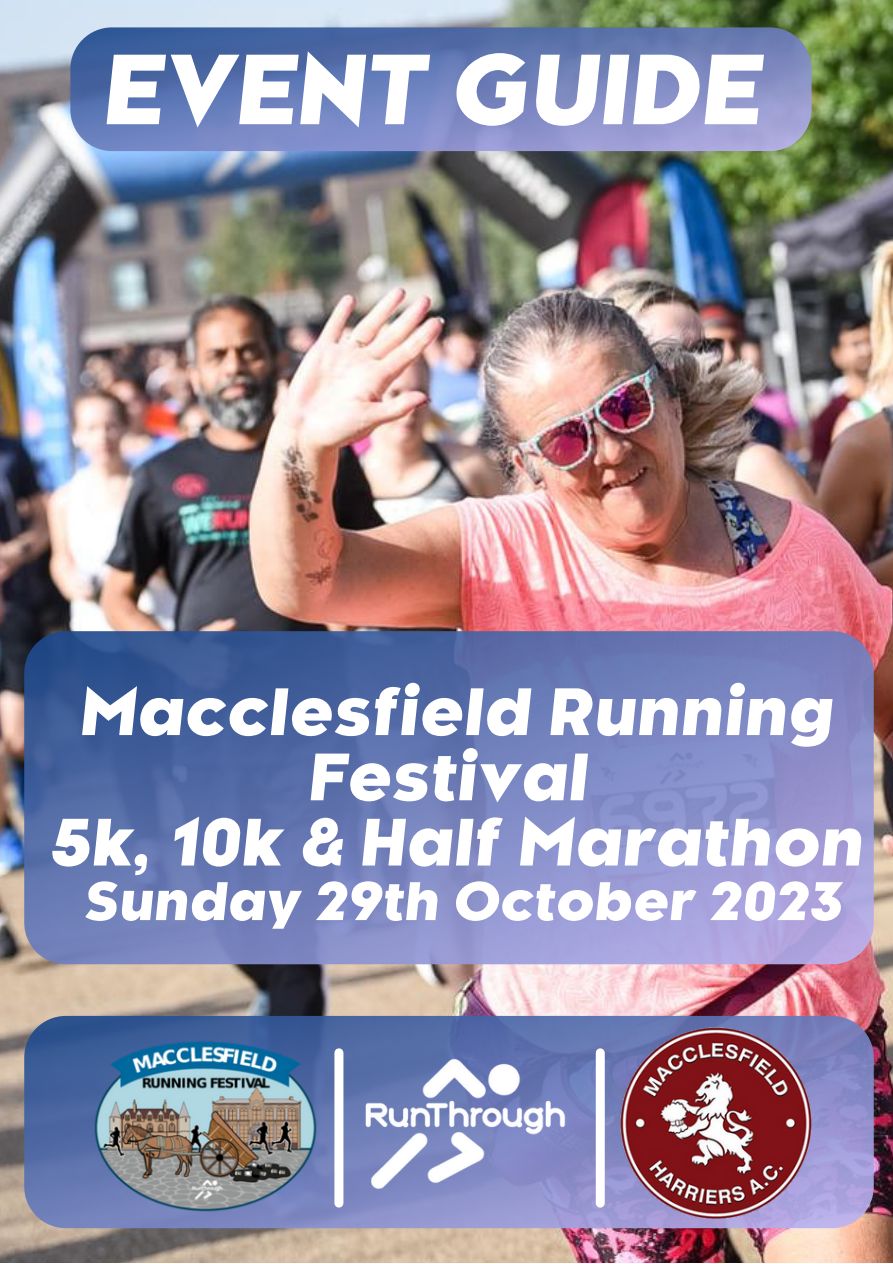
<style>
.page{position:relative;width:893px;height:1264px;background:#fff}
.page>*{position:absolute;margin:0;border:0;box-sizing:border-box;transform-origin:0 0}
.t1{font:italic 800 92.7px "Kessel 105";color:#fff}
.t2{font:italic 800 62.25px/65.2px "Kessel 105";color:#fff;text-align:center}
.t3{font:italic 800 50.55px "Kessel 105";color:#fff}
</style>
<div class="page">
<img style="left:0;top:0;width:892px;height:1262px">
<svg style="left:70px;top:27px;width:741px;height:124px"></svg>
<svg style="left:24px;top:631px;width:849px;height:333px"></svg>
<svg style="left:24px;top:1015px;width:849px;height:213px"></svg>
<img style="left:73px;top:1027px;width:264px;height:191px">
<img style="left:620px;top:1027px;width:191px;height:191px">
<img style="left:334px;top:1038px;width:270px;height:169px">
<div style="left:334px;top:1052px;width:9px;height:151px;background:#fff"></div>
<div style="left:595px;top:1052px;width:9px;height:151px;background:#fff"></div>
<p class="t1" style="left:101px;top:37px;width:660px">EVENT GUIDE</p>
<p class="t2" style="left:78px;top:682px;width:755px">Macclesfield Running<br>Festival</p>
<p class="t2" style="left:48px;top:812px;width:815px">5k, 10k &amp; Half Marathon</p>
<p class="t3" style="left:83px;top:872px;width:759px">Sunday 29th October 2023</p>
</div>
